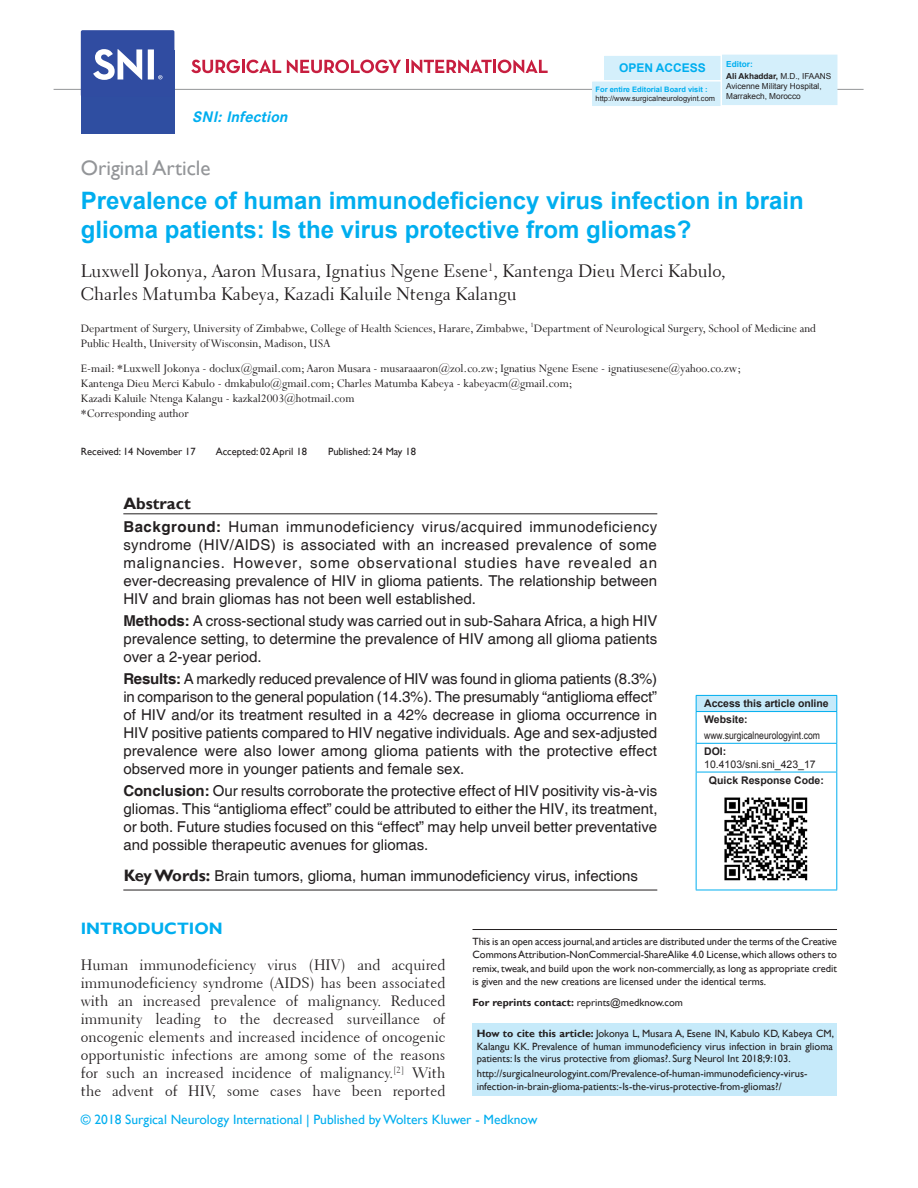
<style>
.page{position:relative;width:918px;height:1188px;background:#fff}
.page>*{position:absolute;margin:0;border:0;box-sizing:border-box;transform-origin:0 0}
.AT{font:700 24px/28.8px "Arial";color:#00aeef}
.AH{font:21px "Gill Sans";color:#939598}
.AU{font:18px/22.5px "Transitional 521 BT Roman A";color:#231f20}
.t1{font:700 16.5px "Gill Sans";color:#00aeef}
.ABSH{font:700 16.5px "Gill Sans";color:#231f20}
.ABS{font:15px/18px "Helvetica";color:#231f20;text-align:justify}
.TX{font:15px/18px "Transitional 521 BT Roman A";color:#231f20;text-align:justify}
.KWD{font:15px "Helvetica";color:#231f20}
.ABS-2{font:italic 700 15px "Corporate SBQ";color:#00aeef}
.t2{font:13.5px "Gill Sans";color:#00aeef}
.ADD{font:12.75px/15px "Perpetua";color:#231f20}
.AFF{font:12.75px/15px "Perpetua";color:#231f20}
.t3{font:700 12px "Arial";color:#00aeef}
.Published{font:10.5px/12.6px "Gill Sans";color:#231f20;text-align:justify}
.OS{font:10.5px/13.5px "Gill Sans";color:#231f20;text-align:justify}
.HIS{font:10.5px "Gill Sans";color:#231f20}
.AAO{font:700 10.5px "Arial";letter-spacing:-.005em;color:#231f20}
.WEB{font:10.5px "Arial Narrow";color:#231f20}
.WEB-2{font:10.5px/12.6px "Arial";color:#231f20}
.WEB-3{font:700 10.5px "Arial";color:#231f20}
.t4{font:8.25px/9.9px "Arial";letter-spacing:-.005em;color:#231f20}
.t5{font:700 8.25px "Arial";color:#00aeef}
.t6{font:7.5px/9px "Arial";color:#231f20}
.s1{font-weight:700;color:#00aeef}
.s2{font-weight:700}
.s3{font-family:"Gill Sans";font-weight:700;font-size:16.5px}
</style>
<div class="page">
<hr style="left:123px;top:514px;width:534px;height:1px;background:#231f20">
<hr style="left:123px;top:890px;width:534px;height:1px;background:#231f20">
<div style="left:472px;top:1024px;width:365px;height:72px;background:#c6eafa"></div>
<hr style="left:472px;top:929px;width:365px;height:1px;background:#231f20">
<div style="left:696px;top:695px;width:141px;height:17px;background:#c6eafa"></div>
<svg style="left:696px;top:696px;width:1px;height:15px"></svg>
<svg style="left:836px;top:696px;width:1px;height:15px"></svg>
<hr style="left:696px;top:695px;width:141px;height:1px;background:#00aeef">
<hr style="left:696px;top:712px;width:1px;height:31px;background:#00aeef">
<hr style="left:836px;top:712px;width:1px;height:31px;background:#00aeef">
<hr style="left:696px;top:711px;width:141px;height:1px;background:#00aeef">
<svg style="left:696px;top:744px;width:1px;height:28px"></svg>
<svg style="left:836px;top:744px;width:1px;height:28px"></svg>
<hr style="left:696px;top:743px;width:141px;height:1px;background:#00aeef">
<hr style="left:696px;top:772px;width:1px;height:118px;background:#00aeef">
<hr style="left:836px;top:772px;width:1px;height:118px;background:#00aeef">
<hr style="left:696px;top:772px;width:141px;height:1px;background:#00aeef">
<hr style="left:696px;top:890px;width:141px;height:1px;background:#00aeef">
<img style="left:724px;top:797px;width:84px;height:84px">
<hr style="left:54px;top:89px;width:810px;height:1px;background:#939598">
<div style="left:605px;top:56px;width:115px;height:24px;background:#d4effb"></div>
<div style="left:593px;top:82px;width:127px;height:24px;background:#d4effb"></div>
<div style="left:723px;top:55px;width:114px;height:50px;background:#d4effb"></div>
<div style="left:81px;top:50px;width:93px;height:84px;background:#2f4ea1"></div>
<div style="left:81px;top:30px;width:93px;height:67px;background:#304ca1;border-radius:2px"></div>
<svg style="left:191px;top:60px;width:90px;height:13px"></svg>
<svg style="left:287px;top:60px;width:261px;height:13px"></svg>
<svg style="left:93px;top:49px;width:69px;height:31px"></svg>
<p class="ABS-2" style="left:192px;top:108px;width:101px">SNI: Infection</p>
<p class="t3" style="left:619px;top:60px;width:88px">OPEN ACCESS</p>
<p class="t6" style="left:596px;top:85px;width:121px"><span class="s1">For entire Editorial Board visit : </span>http://www.surgicalneurologyint.com</p>
<p class="t5" style="left:726px;top:59px;width:28px">Editor:</p>
<p class="t4" style="left:726px;top:71px;width:107px"><span class="s2">Ali Akhaddar,</span> M.D., IFAANS<br>Avicenne Military Hospital,<br>Marrakech, Morocco</p>
<p class="AH" style="left:81px;top:156px;width:131px">Original Article</p>
<p class="AT" style="left:81px;top:187px;width:724px">Prevalence of human immunodeficiency virus infection in brain glioma patients: Is the virus protective from gliomas?</p>
<p class="AU" style="left:81px;top:260px;width:646px">Luxwell Jokonya, Aaron Musara, Ignatius Ngene Esene<sup>1</sup>, Kantenga Dieu Merci Kabulo,<br>Charles Matumba Kabeya, Kazadi Kaluile Ntenga Kalangu</p>
<p class="AFF" style="left:81px;top:320px;width:737px">Department of Surgery, University of Zimbabwe, College of Health Sciences, Harare, Zimbabwe, <sup>1</sup>Department of Neurological Surgery, School of Medicine and<br>Public Health, University of Wisconsin, Madison, USA</p>
<p class="ADD" style="left:81px;top:361px;width:662px">E‑mail: *Luxwell Jokonya ‑ doclux@gmail.com; Aaron Musara ‑ musaraaaron@zol.co.zw; Ignatius Ngene Esene ‑ ignatiusesene@yahoo.co.zw; Kantenga Dieu Merci Kabulo ‑ dmkabulo@gmail.com; Charles Matumba Kabeya ‑ kabeyacm@gmail.com;<br>Kazadi Kaluile Ntenga Kalangu ‑ kazkal2003@hotmail.com<br>*Corresponding author</p>
<p class="HIS" style="left:81px;top:446px;width:116px">Received: 14 November 17</p>
<p class="HIS" style="left:216px;top:446px;width:93px">Accepted: 02 April 18</p>
<p class="HIS" style="left:328px;top:446px;width:89px">Published: 24 May 18</p>
<p class="ABSH" style="left:123px;top:494px;width:69px">Abstract</p>
<p class="ABS" style="left:123px;top:518px;width:536px"><span class="s2">Background:</span> Human immunodeficiency virus/acquired immunodeficiency syndrome (HIV/AIDS) is associated with an increased prevalence of some malignancies. However, some observational studies have revealed an ever‑decreasing prevalence of HIV in glioma patients. The relationship between HIV and brain gliomas has not been well established.</p>
<p class="ABS" style="left:123px;top:612px;width:536px"><span class="s2">Methods:</span> A cross‑sectional study was carried out in sub‑Sahara Africa, a high HIV prevalence setting, to determine the prevalence of HIV among all glioma patients over a 2‑year period.</p>
<p class="ABS" style="left:123px;top:670px;width:535px"><span class="s2">Results:</span> A markedly reduced prevalence of HIV was found in glioma patients (8.3%) in comparison to the general population (14.3%). The presumably “antiglioma effect” of HIV and/or its treatment resulted in a 42% decrease in glioma occurrence in HIV positive patients compared to HIV negative individuals. Age and sex‑adjusted prevalence were also lower among glioma patients with the protective effect observed more in younger patients and female sex.</p>
<p class="ABS" style="left:123px;top:783px;width:536px"><span class="s2">Conclusion:</span> Our results corroborate the protective effect of HIV positivity vis‑à‑vis gliomas. This “antiglioma effect” could be attributed to either the HIV, its treatment, or both. Future studies focused on this “effect” may help unveil better preventative and possible therapeutic avenues for gliomas.</p>
<p class="KWD" style="left:124px;top:867px;width:516px"><span class="s3">Key Words:</span> Brain tumors, glioma, human immunodeficiency virus, infections</p>
<h1 class="t1" style="left:81px;top:919px;width:143px">INTRODUCTION</h1>
<p class="TX" style="left:81px;top:956px;width:366px">Human immunodeficiency virus (HIV) and acquired immunodeficiency syndrome (AIDS) has been associated with an increased prevalence of malignancy. Reduced immunity leading to the decreased surveillance of oncogenic elements and increased incidence of oncogenic opportunistic infections are among some of the reasons for such an increased incidence of malignancy.<sup>[2]</sup> With the advent of HIV, some cases have been reported</p>
<p class="AAO" style="left:704px;top:697px;width:126px">Access this article online</p>
<p class="WEB-3" style="left:704px;top:713px;width:45px">Website:</p>
<p class="WEB" style="left:704px;top:728px;width:117px">www.surgicalneurologyint.com</p>
<p class="WEB-2" style="left:704px;top:745px;width:113px"><span class="s2">DOI:<br></span>10.4103/sni.sni_423_17</p>
<p class="AAO" style="left:709px;top:773px;width:116px">Quick Response Code:</p>
<p class="OS" style="left:472px;top:935px;width:366px">This is an open access journal, and articles are distributed under the terms of the Creative Commons Attribution-NonCommercial-ShareAlike 4.0 License, which allows others to remix, tweak, and build upon the work non-commercially, as long as appropriate credit is given and the new creations are licensed under the identical terms.</p>
<p class="OS" style="left:472px;top:995px;width:212px"><span class="s2">For reprints contact:</span> reprints@medknow.com</p>
<p class="Published" style="left:477px;top:1028px;width:359px"><span class="s2">How to cite this article:</span> Jokonya L, Musara A, Esene IN, Kabulo KD, Kabeya CM, Kalangu KK. Prevalence of human immunodeficiency virus infection in brain glioma patients: Is the virus protective from gliomas?. Surg Neurol Int 2018;9:103.</p>
<p class="Published" style="left:477px;top:1068px;width:332px">http://surgicalneurologyint.com/Prevalence-of-human-immunodeficiency-virus&shy;infection-in-brain-glioma-patients:-Is-the-virus-protective-from-gliomas?/</p>
<p class="t2" style="left:81px;top:1112px;width:458px">© 2018 Surgical Neurology International | Published by Wolters Kluwer - Medknow</p>
</div>
